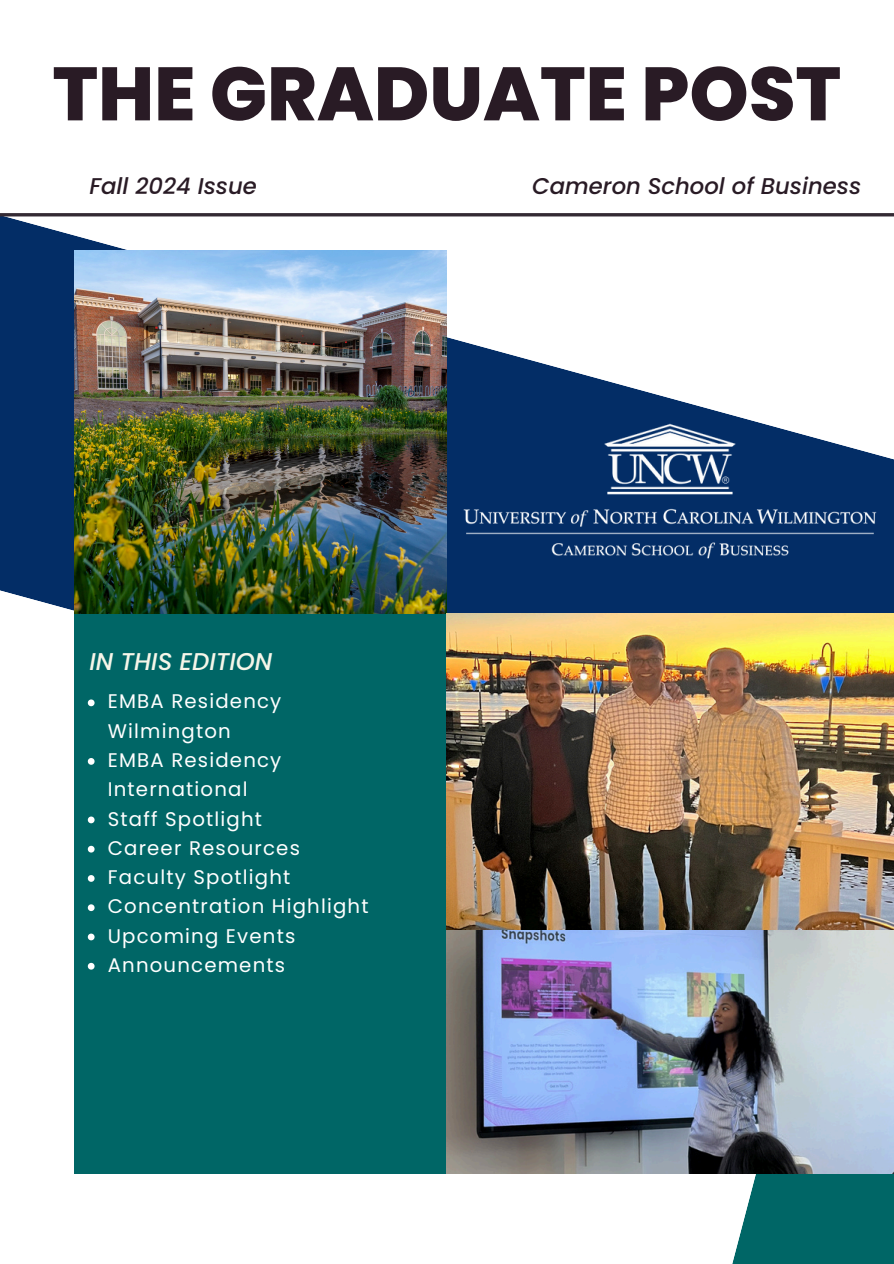
<style>
.page{position:relative;width:894px;height:1264px;background:#fff}
.page>*{position:absolute;margin:0;border:0;box-sizing:border-box;transform-origin:0 0}
.t1{font:800 75.45px "Poppins";color:#291b25}
.t2{font:italic 500 24.3px "Poppins";color:#f6f6e9}
.t3{font:italic 500 22.8px "Poppins";color:#291b25}
.t4{font:19.65px/29.2px "Poppins";letter-spacing:.06em;color:#fff}
</style>
<div class="page">
<svg style="left:0;top:216px;width:893px;height:397px"></svg>
<div style="left:74px;top:613px;width:372px;height:560px;background:#066"></div>
<img style="left:74px;top:250px;width:373px;height:363px">
<img style="left:446px;top:613px;width:447px;height:317px">
<svg style="left:713px;top:1173px;width:180px;height:90px;fill:#066"></svg>
<img style="left:446px;top:930px;width:447px;height:243px">
<hr style="left:0;top:213px;width:893px;height:3px;background:#342a34">
<img style="left:454px;top:416px;width:431px;height:146px">
<svg style="left:88px;top:699px;width:6px;height:7px"></svg>
<svg style="left:88px;top:758px;width:6px;height:6px"></svg>
<svg style="left:88px;top:816px;width:6px;height:7px"></svg>
<svg style="left:88px;top:845px;width:6px;height:7px"></svg>
<svg style="left:88px;top:875px;width:6px;height:6px"></svg>
<svg style="left:88px;top:904px;width:6px;height:7px"></svg>
<svg style="left:88px;top:933px;width:6px;height:7px"></svg>
<svg style="left:88px;top:962px;width:6px;height:7px"></svg>
<h3 class="t1" style="left:52px;top:41px;width:789px">THE GRADUATE POST</h3>
<p class="t3" style="left:89px;top:170px;width:169px">Fall 2024 Issue</p>
<h2 class="t3" style="left:532px;top:170px;width:330px">Cameron School of Business</h2>
<h3 class="t2" style="left:89px;top:644px;width:184px">IN THIS EDITION</h3>
<p class="t4" style="left:108px;top:687px;width:175px">EMBA Residency<br>Wilmington</p>
<p class="t4" style="left:108px;top:745px;width:175px">EMBA Residency<br>International</p>
<p class="t4" style="left:108px;top:804px;width:156px">Staff Spotlight</p>
<p class="t4" style="left:108px;top:833px;width:194px">Career Resources</p>
<p class="t4" style="left:108px;top:862px;width:184px">Faculty Spotlight</p>
<p class="t4" style="left:108px;top:891px;width:262px">Concentration Highlight</p>
<p class="t4" style="left:108px;top:921px;width:189px">Upcoming Events</p>
<p class="t4" style="left:108px;top:950px;width:179px">Announcements</p>
</div>
